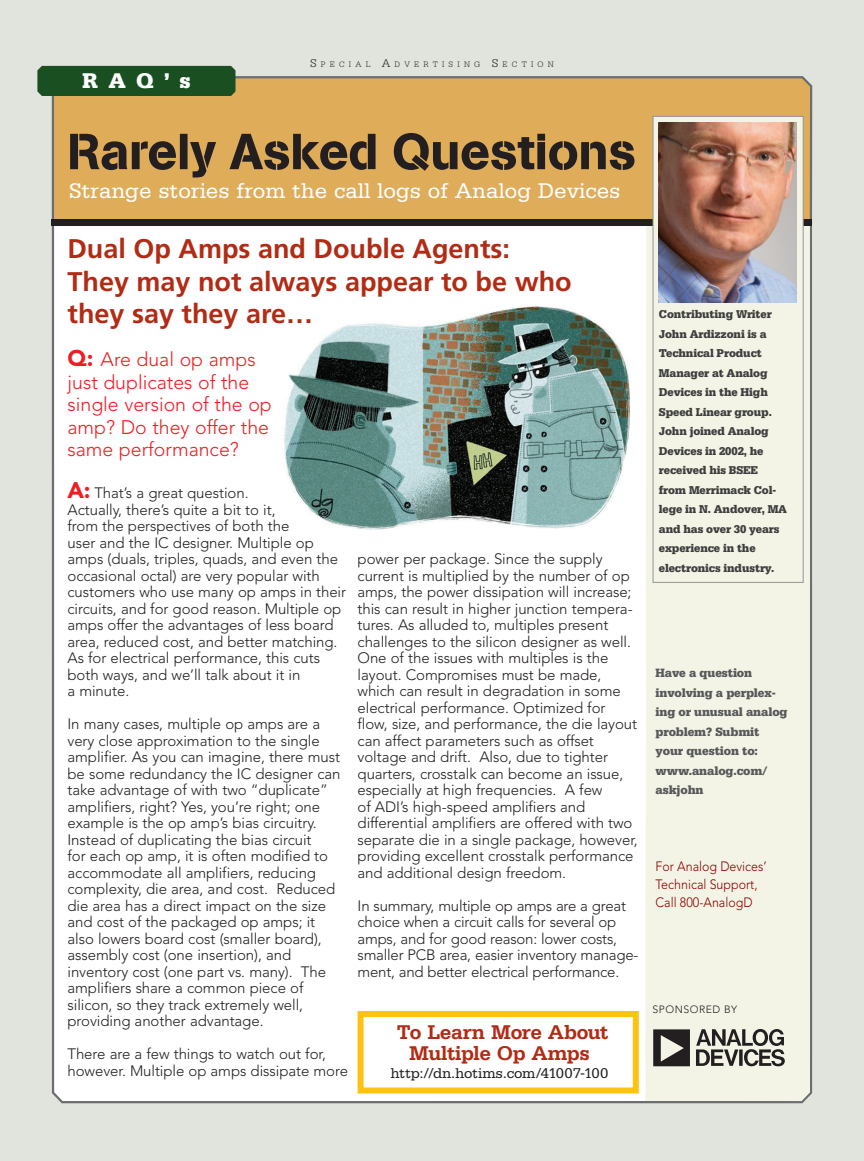
<style>
.page{position:relative;width:864px;height:1161px;background:#e0e4dd}
.page>*{position:absolute;margin:0;border:0;box-sizing:border-box;transform-origin:0 0}
.t1{font:700 27px/32.4px "Frutiger LT Std";color:#b22b14}
.t2{font:22.5px "Serifa Std";color:#fff}
.t3{font:900 22.5px "Serifa Std";color:#fff}
.t4{font:700 21px/21px "Serifa Std";letter-spacing:-.02em;color:#b22b14;text-align:center}
.t5{font:300 19.5px/22.5px "Avenir LT Std";color:#ee1d23}
.t6{font:300 15px/16.5px "Avenir LT Std";letter-spacing:-.005em;color:#231f20}
.t7{font:15px "Serifa Std";letter-spacing:-.005em;color:#231f20}
.t8{font:300 13.5px/18px "Avenir LT Std";color:#8b0202;scale:.92 1}
.t9{font:900 12.75px/19.5px "Serifa Std";letter-spacing:-.01em;color:#57585a;scale:.94 1}
.t10{font:900 12px/19.5px "Serifa Std";letter-spacing:-.01em;color:#3e3e3f;scale:.94 1}
.t11{font:300 10.5px "Avenir LT Std";letter-spacing:.05em;color:#231f20}
.t12{font:300 8.4px "Serifa Std";letter-spacing:.5em;color:#231f20}
.s1{font-size:12px}
.s2{font-weight:900;font-size:22.5px}
.s3{font-weight:900;font-size:22.5px;color:#ee1d23}
</style>
<div class="page">
<div style="left:51px;top:75px;width:762px;height:144px;background:#dfac5a"></div>
<svg style="left:70px;top:133px;width:564px;height:45px"></svg>
<div style="left:51px;top:219px;width:762px;height:885px;background:#fff"></div>
<div style="left:361px;top:1014px;width:275px;height:76px;background:#fff"></div>
<div style="left:358px;top:1011px;width:281px;height:83px;border:6px solid #fec210"></div>
<div style="left:645px;top:225px;width:165px;height:876px;background:#f4f4e6"></div>
<svg style="left:653px;top:1029px;width:132px;height:37px"></svg>
<div style="left:37px;top:66px;width:198px;height:30px;background:#1a4f21"></div>
<div style="left:52px;top:219px;width:760px;height:6px;background:#231f20"></div>
<div style="left:653px;top:116px;width:150px;height:467px;background:#f4f4e6;border:1px solid #939598"></div>
<img style="left:659px;top:122px;width:138px;height:181px">
<img style="left:276px;top:303px;width:358px;height:228px">
<h2 class="t3" style="left:82px;top:67px;width:110px">RAQ’s</h2>
<p class="t12" style="left:310px;top:59px;width:245px"><span class="s1">S</span>PECIAL <span class="s1">A</span>DVERTIS ING <span class="s1">S</span>ECTION</p>
<h2 class="t2" style="left:69px;top:179px;width:553px">Strange stories from the call logs of Analog Devices</h2>
<h1 class="t1" style="left:68px;top:233px;width:506px">Dual Op Amps and Double Agents:<br>They may not always appear to be who they say they are…</h1>
<h3 class="t5" style="left:68px;top:348px;width:206px"><span class="s2">Q:</span> Are dual op amps just duplicates of the single version of the op amp? Do they offer the same performance?</h3>
<p class="t6" style="left:68px;top:485px;width:280px"><span class="s3">A:</span> That’s a great question.<br>Actually, there’s quite a bit to it,<br>from the perspectives of both the<br>user and the IC designer. Multiple op amps (duals, triples, quads, and even the occasional octal) are very popular with customers who use many op amps in their circuits, and for good reason. Multiple op amps offer the advantages of less board area, reduced cost, and better matching.<br>As for electrical performance, this cuts both ways, and we’ll talk about it in<br>a minute.</p>
<p class="t6" style="left:68px;top:716px;width:275px">In many cases, multiple op amps are a very close approximation to the single amplifier. As you can imagine, there must be some redundancy the IC designer can take advantage of with two “duplicate” amplifiers, right? Yes, you’re right; one example is the op amp’s bias circuitry.<br>Instead of duplicating the bias circuit<br>for each op amp, it is often modified to accommodate all amplifiers, reducing complexity, die area, and cost. Reduced die area has a direct impact on the size and cost of the packaged op amps; it also lowers board cost (smaller board), assembly cost (one insertion), and inventory cost (one part vs. many). The amplifiers share a common piece of silicon, so they track extremely well, providing another advantage.</p>
<p class="t6" style="left:68px;top:1046px;width:282px">There are a few things to watch out for, however. Multiple op amps dissipate more</p>
<p class="t6" style="left:358px;top:551px;width:282px">power per package. Since the supply current is multiplied by the number of op amps, the power dissipation will increase; this can result in higher junction tempera&shy;tures. As alluded to, multiples present challenges to the silicon designer as well.<br>One of the issues with multiples is the layout. Compromises must be made, which can result in degradation in some electrical performance. Optimized for flow, size, and performance, the die layout can affect parameters such as offset voltage and drift. Also, due to tighter quarters, crosstalk can become an issue, especially at high frequencies. A few<br>of ADI’s high-speed amplifiers and differential amplifiers are offered with two separate die in a single package, however, providing excellent crosstalk performance and additional design freedom.</p>
<p class="t6" style="left:358px;top:897px;width:282px">In summary, multiple op amps are a great choice when a circuit calls for several op amps, and for good reason: lower costs, smaller PCB area, easier inventory manage&shy;ment, and better electrical performance.</p>
<h3 class="t4" style="left:397px;top:1022px;width:213px">To Learn More About<br>Multiple Op Amps</h3>
<p class="t7" style="left:391px;top:1065px;width:219px">http://dn.hotims.com/41007-100</p>
<p class="t10" style="left:659px;top:304px;width:138px">Contributing Writer<br>John Ardizzoni is a<br>Technical Product<br>Manager at Analog<br>Devices in the High<br>Speed Linear group.<br>John joined Analog<br>Devices in 2002, he received his BSEE from Merrimack Col&shy;lege in N. Andover, MA and has over 30 years experience in the electronics industry.</p>
<p class="t9" style="left:656px;top:663px;width:142px">Have a question involving a perplex&shy;ing or unusual analog problem? Submit your question to: www.analog.com/ askjohn</p>
<p class="t8" style="left:656px;top:857px;width:122px">For Analog Devices’<br>Technical Support,<br>Call 800-AnalogD</p>
<p class="t11" style="left:652px;top:1003px;width:86px">SPONSORED BY</p>
</div>
